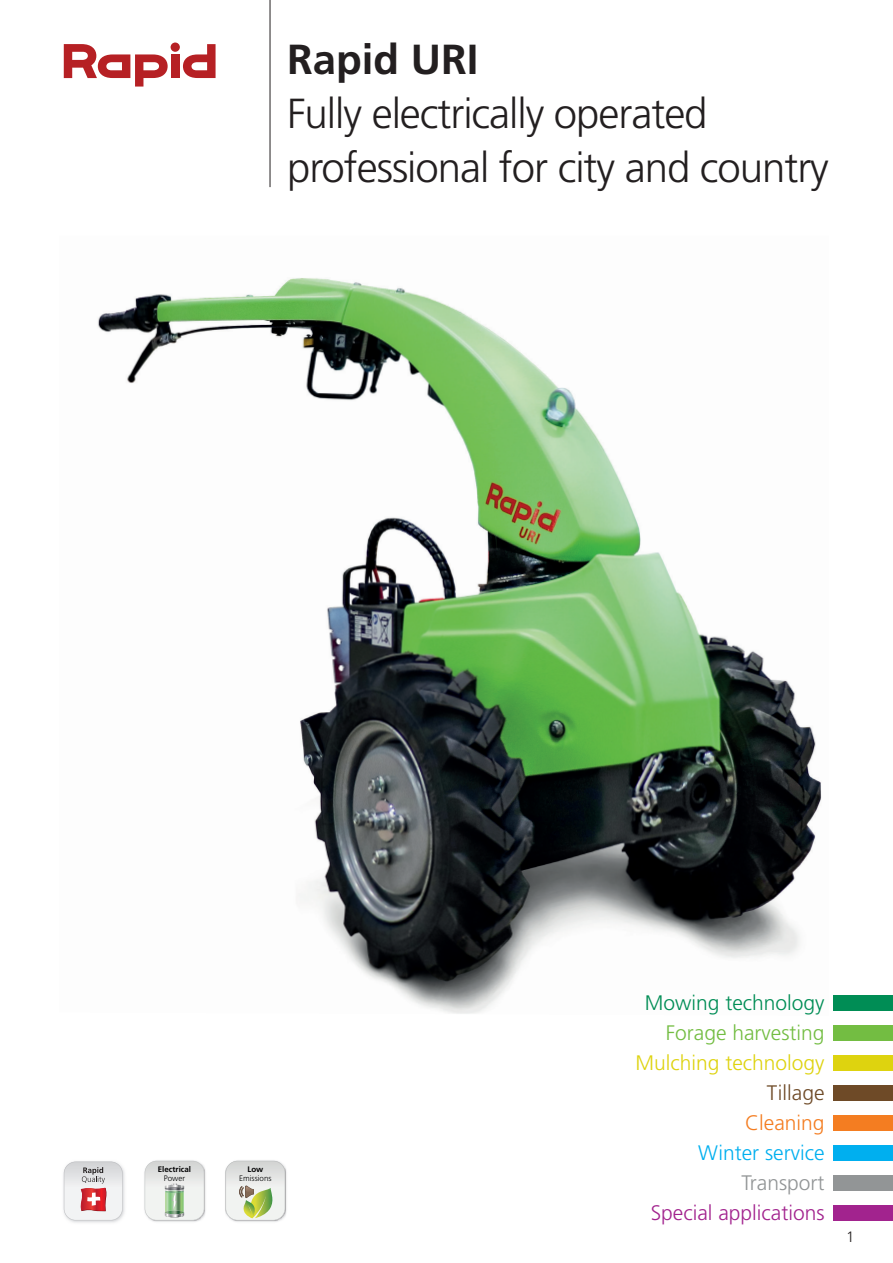
<style>
.page{position:relative;width:893px;height:1263px;background:#fff}
.page>*{position:absolute;margin:0;border:0;box-sizing:border-box;transform-origin:0 0}
.t1{font:300 42px/54px "Frutiger";letter-spacing:-.025em;color:#231f20}
.t2{font:700 42px "Frutiger LT Std";color:#231f20}
.t3{font:300 21px "Frutiger";color:#a2238e}
.t4{font:300 21px "Frutiger";color:#ded30f}
.t5{font:300 21px "Frutiger";color:#008d55}
.t6{font:300 21px "Frutiger";color:#73bd42}
.t7{font:300 21px "Frutiger";color:#00afef}
.t8{font:300 21px "Frutiger";color:#929596}
.t9{font:300 21px "Frutiger";color:#f47d21}
.t10{font:300 21px "Frutiger";color:#6e4a27}
.t11{font:300 15px "Frutiger";color:#231f20}
.t12{font:300 7.95px "Frutiger";color:#000001}
.t13{font:700 7.95px "Frutiger LT Std";color:#000001}
</style>
<div class="page">
<img style="left:205px;top:1171px;width:1px;height:41px">
<svg style="left:144px;top:1160px;width:61px;height:61px"></svg>
<img style="left:286px;top:1171px;width:1px;height:41px">
<svg style="left:225px;top:1160px;width:61px;height:61px"></svg>
<img style="left:63px;top:1169px;width:62px;height:54px">
<svg style="left:64px;top:1161px;width:59px;height:59px"></svg>
<img style="left:98px;top:278px;width:724px;height:736px">
<div style="left:171px;top:54px;width:8px;height:24px;background:#b62024"></div>
<div style="left:171px;top:43px;width:9px;height:9px;background:#b62024;border-radius:50%"></div>
<svg style="left:64px;top:44px;width:104px;height:43px"></svg>
<svg style="left:183px;top:44px;width:33px;height:34px"></svg>
<div style="left:833px;top:995px;width:60px;height:15px;background:#008d55"></div>
<div style="left:833px;top:1025px;width:60px;height:15px;background:#73bd42"></div>
<div style="left:833px;top:1055px;width:60px;height:15px;background:#ded30f"></div>
<div style="left:833px;top:1085px;width:60px;height:15px;background:#6e4a27"></div>
<div style="left:833px;top:1115px;width:60px;height:15px;background:#f47d21"></div>
<div style="left:833px;top:1145px;width:60px;height:15px;background:#00afef"></div>
<div style="left:833px;top:1175px;width:60px;height:15px;background:#929596"></div>
<div style="left:833px;top:1205px;width:60px;height:15px;background:#a2238e"></div>
<hr style="left:270px;top:0;width:1px;height:187px;background:#231f20">
<p class="t2" style="left:287px;top:34px;width:193px">Rapid URI</p>
<p class="t1" style="left:287px;top:86px;width:543px">Fully electrically operated professional for city and country</p>
<p class="t13" style="left:158px;top:1165px;width:35px">Electrical</p>
<p class="t12" style="left:164px;top:1174px;width:23px">Power</p>
<p class="t13" style="left:247px;top:1165px;width:17px">Low</p>
<p class="t12" style="left:239px;top:1174px;width:34px">Emissions</p>
<p class="t5" style="left:645px;top:991px;width:181px">Mowing technology</p>
<p class="t6" style="left:666px;top:1021px;width:160px">Forage harvesting</p>
<p class="t4" style="left:635px;top:1051px;width:191px">Mulching technology</p>
<p class="t10" style="left:767px;top:1081px;width:59px">Tillage</p>
<p class="t9" style="left:745px;top:1111px;width:81px">Cleaning</p>
<p class="t7" style="left:698px;top:1141px;width:128px">Winter service</p>
<p class="t8" style="left:741px;top:1171px;width:85px">Transport</p>
<p class="t3" style="left:651px;top:1201px;width:175px">Special applications</p>
<p class="t11" style="left:846px;top:1229px;width:10px">1</p>
</div>
